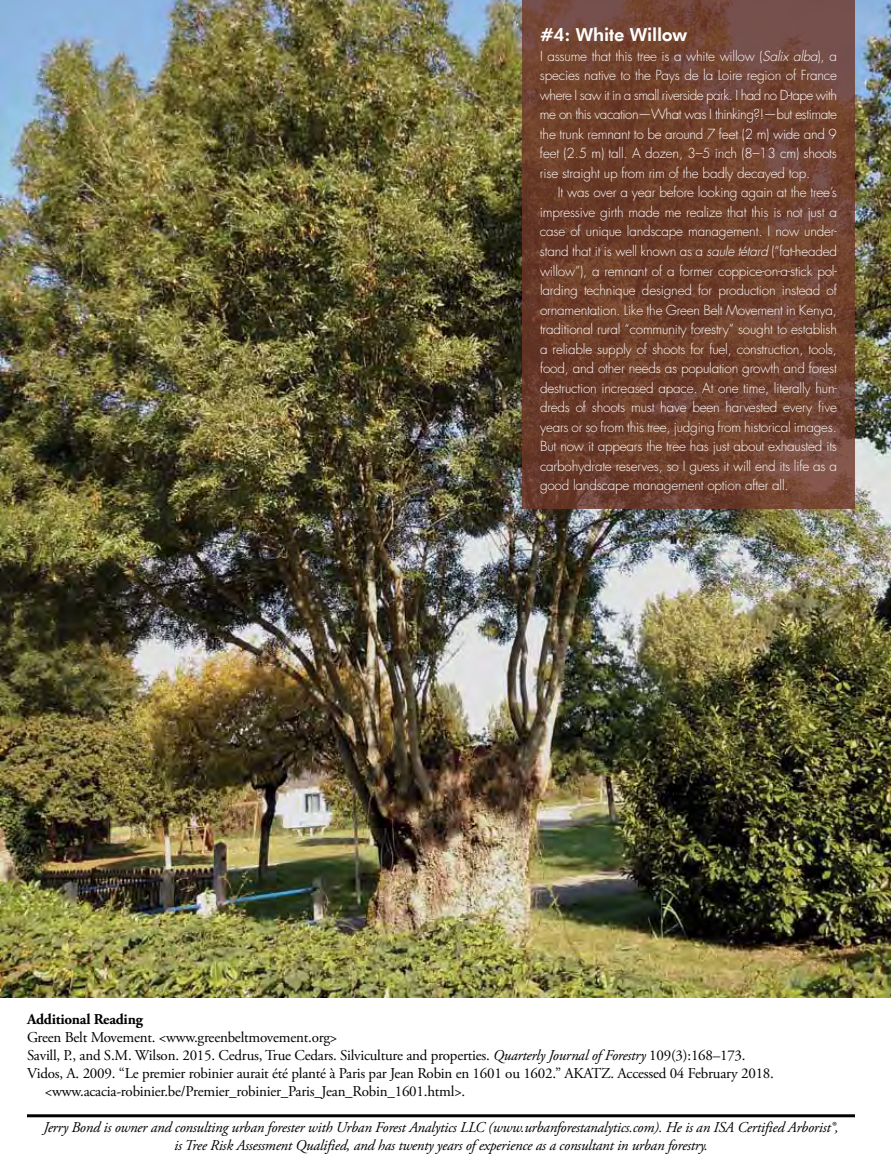
<style>
.page{position:relative;width:891px;height:1175px;background:#fff}
.page>*{position:absolute;margin:0;border:0;box-sizing:border-box;transform-origin:0 0}
.t1{font:800 18px "Futura BT";letter-spacing:-.015em;color:#fff}
.t2{font:15px "Adobe Garamond Pro";letter-spacing:-.015em;color:#000}
.t3{font:italic 15px/18px "Adobe Garamond Pro";letter-spacing:-.015em;color:#000;text-align:center}
.t4{font:700 15px "Adobe Garamond Pro";letter-spacing:-.015em;color:#000}
.t5{font:300 13.5px/19.5px "Futura";letter-spacing:-.015em;color:#fff;text-align:justify}
.s1{font-style:italic}
</style>
<div class="page">
<img style="left:0;top:0;width:891px;height:997px">
<svg style="left:522px;top:0;width:333px;height:508px;background:#6f412f"></svg>
<hr style="left:27px;top:1114px;width:828px;height:3px;background:#000">
<h1 class="t1" style="left:540px;top:24px;width:149px">#4: White Willow</h1>
<p class="t5" style="left:540px;top:47px;width:299px">I assume that this tree is a white willow (<span class="s1">Salix alba</span>), a species native to the Pays de la Loire region of France where I saw it in a small riverside park. I had no D-tape with me on this vacation—What was I thinking?!—but estimate the trunk remnant to be around 7 feet (2 m) wide and 9 feet (2.5 m) tall. A dozen, 3–5 inch (8–13 cm) shoots rise straight up from rim of the badly decayed top.</p>
<p class="t5" style="left:540px;top:183px;width:299px;text-indent:18px">It was over a year before looking again at the tree’s impressive girth made me realize that this is not just a case of unique landscape management. I now under&shy;stand that it is well known as a <span class="s1">saule tétard</span> (“fat-headed willow”), a remnant of a former coppice-on-a-stick pol&shy;larding technique designed for production instead of ornamentation. Like the Green Belt Movement in Kenya, traditional rural “community forestry” sought to establish a reliable supply of shoots for fuel, construction, tools, food, and other needs as population growth and forest destruction increased apace. At one time, literally hun&shy;dreds of shoots must have been harvested every five years or so from this tree, judging from historical images.<br>But now it appears the tree has just about exhausted its carbohydrate reserves, so I guess it will end its life as a good landscape management option after all.</p>
<p class="t4" style="left:27px;top:1010px;width:117px">Additional Reading</p>
<p class="t2" style="left:27px;top:1028px;width:312px">Green Belt Movement. &lt;www.greenbeltmovement.org&gt;</p>
<p class="t2" style="left:27px;top:1046px;width:720px">Savill, P., and S.M. Wilson. 2015. Cedrus, True Cedars. Silviculture and properties. <span class="s1">Quarterly Journal of Forestry</span> 109(3):168–173.</p>
<p class="t2" style="left:27px;top:1064px;width:748px">Vidos, A. 2009. “Le premier robinier aurait été planté à Paris par Jean Robin en 1601 ou 1602.” AKATZ. Accessed 04 February 2018.</p>
<p class="t2" style="left:45px;top:1082px;width:422px">&lt;www.acacia-robinier.be/Premier_robinier_Paris_Jean_Robin_1601.html&gt;.</p>
<p class="t3" style="left:43px;top:1118px;width:797px">Jerry Bond is owner and consulting urban forester with Urban Forest Analytics LLC (www.urbanforestanalytics.com). He is an ISA Certified Arborist®, is Tree Risk Assessment Qualified, and has twenty years of experience as a consultant in urban forestry.</p>
</div>
